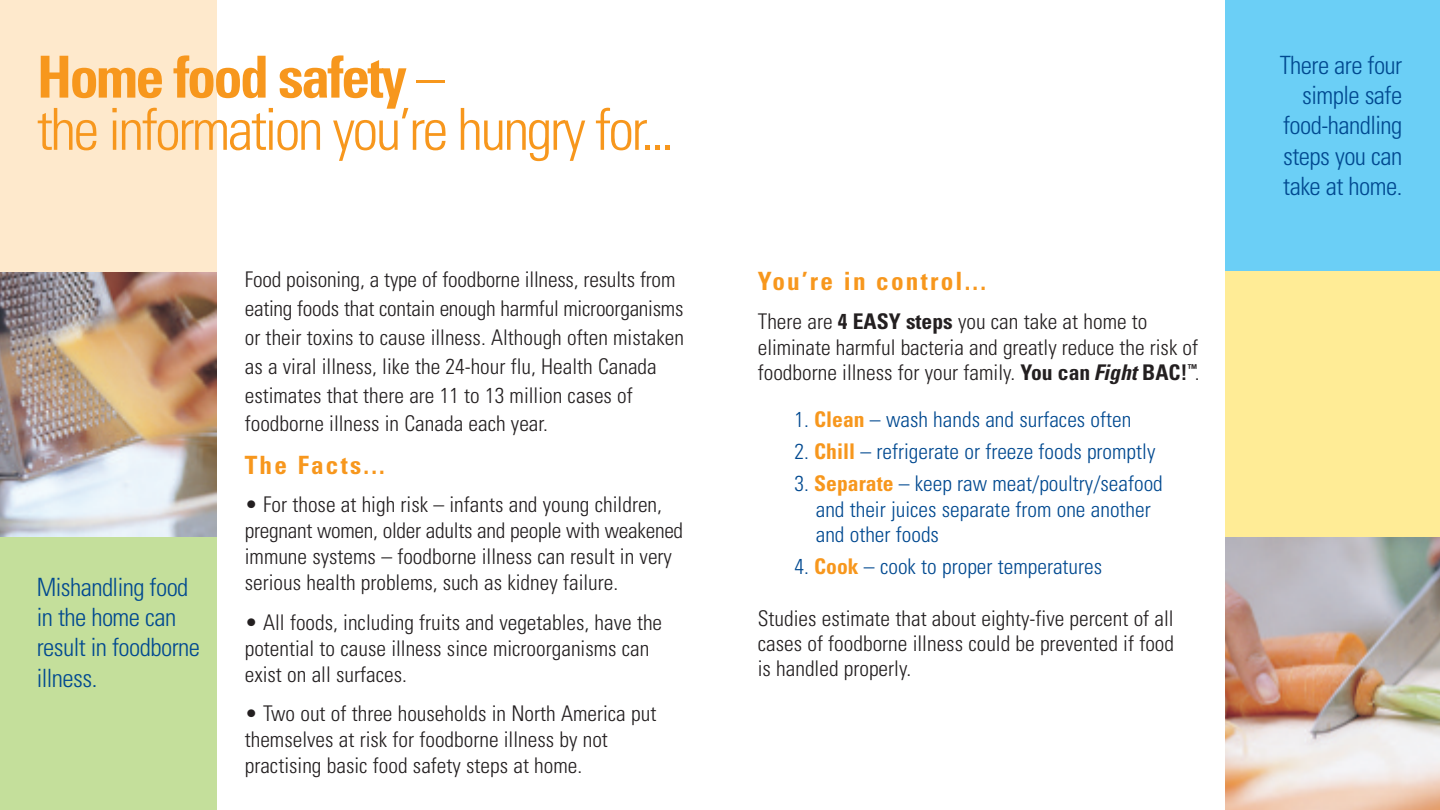
<style>
.page{position:relative;width:1440px;height:810px;background:#fff}
.page>*{position:absolute;margin:0;border:0;box-sizing:border-box;transform-origin:0 0}
.t1{font:300 condensed 58px/52.2px "Univers";letter-spacing:-.045em;color:#f7971d}
.t2{font:300 condensed 25.2px/30.2px "Univers";letter-spacing:-.02em;color:#014990}
.t3{font:700 condensed 25.2px "Univers";letter-spacing:.09em;color:#f7971d}
.t4{font:300 condensed 21.6px/26px "Univers";color:#231f20}
.t5{font:300 condensed 21.6px/25.2px "Univers";color:#014990}
.s1{font-weight:700}
.s2{font-weight:700;font-style:italic}
.s3{font-weight:700;color:#f7971d}
</style>
<div class="page">
<div style="left:0;top:0;width:217px;height:273px;background:#fee9cc"></div>
<img style="left:0;top:273px;width:217px;height:263px">
<div style="left:0;top:537px;width:217px;height:273px;background:#c4df9b"></div>
<div style="left:1225px;top:0;width:215px;height:272px;background:#6bcff6"></div>
<div style="left:1225px;top:272px;width:215px;height:265px;background:#ffec96"></div>
<img style="left:1225px;top:537px;width:215px;height:273px">
<h1 class="t1" style="left:37px;top:56px;width:639px"><span class="s1">Home food safety</span> –<br>the information you’re hungry for...</h1>
<p class="t4" style="left:245px;top:267px;width:441px;line-height:28.8px">Food poisoning, a type of foodborne illness, results from eating foods that contain enough harmful microorganisms or their toxins to cause illness. Although often mistaken as a viral illness, like the 24-hour flu, Health Canada estimates that there are 11 to 13 million cases of foodborne illness in Canada each year.</p>
<p class="t2" style="left:37px;top:574px;width:165px">Mishandling food in the home can result in foodborne illness.</p>
<p class="t3" style="left:245px;top:456px;width:141px">The Facts...</p>
<p class="t4" style="left:245px;top:494px;width:440px">• For those at high risk – infants and young children, pregnant women, older adults and people with weakened immune systems – foodborne illness can result in very serious health problems, such as kidney failure.</p>
<p class="t4" style="left:245px;top:611px;width:419px">• All foods, including fruits and vegetables, have the potential to cause illness since microorganisms can exist on all surfaces.</p>
<p class="t4" style="left:245px;top:702px;width:413px">• Two out of three households in North America put themselves at risk for foodborne illness by not practising basic food safety steps at home.</p>
<p class="t3" style="left:758px;top:272px;width:230px">You’re in control...</p>
<p class="t4" style="left:758px;top:311px;width:443px;line-height:25.2px">There are <span class="s1">4 EASY steps</span> you can take at home to eliminate harmful bacteria and greatly reduce the risk of foodborne illness for your family. <span class="s1">You can</span> <span class="s2">Fight</span> <span class="s1">BAC!</span><sup>™</sup>.</p>
<p class="t5" style="left:795px;top:408px;width:338px">1. <span class="s3">Clean</span> – wash hands and surfaces often</p>
<p class="t5" style="left:795px;top:441px;width:362px">2. <span class="s3">Chill</span> – refrigerate or freeze foods promptly</p>
<p class="t5" style="left:816px;top:473px;width:349px;text-indent:-21px">3. <span class="s3">Separate</span> – keep raw meat/poultry/seafood and their juices separate from one another and other foods</p>
<p class="t5" style="left:795px;top:556px;width:309px">4. <span class="s3">Cook</span> – cook to proper temperatures</p>
<p class="t4" style="left:758px;top:607px;width:418px;line-height:25.2px;text-align:justify">Studies estimate that about eighty-five percent of all cases of foodborne illness could be prevented if food is handled properly.</p>
<p class="t2" style="left:1280px;top:52px;width:124px;text-align:right">There are four simple safe food-handling steps you can take at home.</p>
</div>
